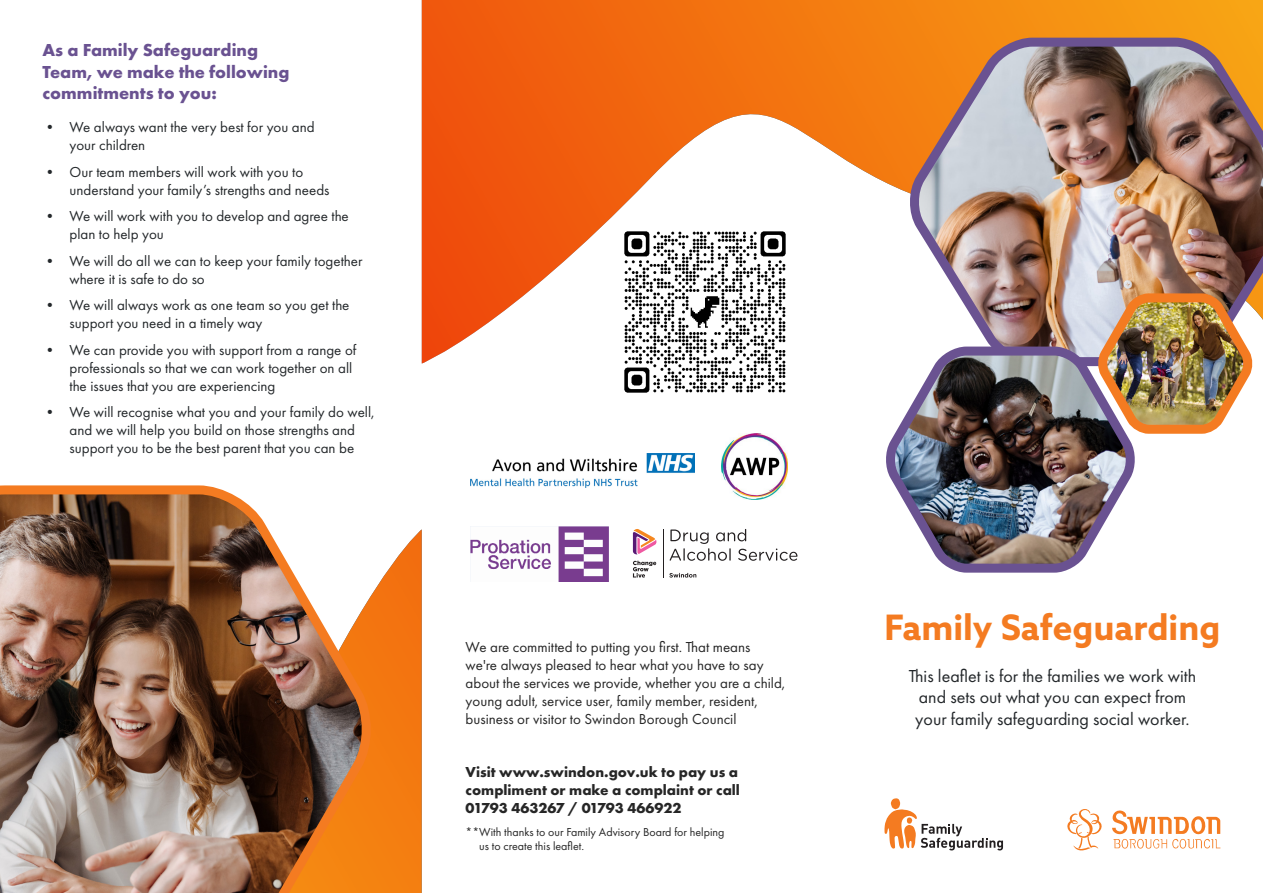
<style>
.page{position:relative;width:1263px;height:893px;background:#fff}
.page>*{position:absolute;margin:0;border:0;box-sizing:border-box;transform-origin:0 0}
.t1{font:700 35.1px "Azo Sans";color:#f47b21}
.t2{font:18px/21.6px "Futura PT";color:#23272a;text-align:center}
.t3{font:700 18px/21.6px "Futura PT";color:#6a5291}
.t4{font:15px/18px "Futura PT";color:#23272a}
.t5{font:15px/18px "Futura PT";color:#262626}
.t6{font:700 15px/18px "Futura PT";color:#262626}
.t7{font:12px/14.4px "Futura PT";color:#262626}
</style>
<div class="page">
<img style="left:624px;top:364px;width:162px;height:29px">
<svg style="left:381px;top:529px;width:41px;height:364px;background:#f28020"></svg>
<svg style="left:422px;top:0;width:841px;height:364px"></svg>
<img style="left:900px;top:33px;width:363px;height:331px">
<svg style="left:1067px;top:809px;width:153px;height:41px"></svg>
<svg style="left:884px;top:798px;width:119px;height:52px"></svg>
<img style="left:877px;top:342px;width:258px;height:231px">
<img style="left:1089px;top:289px;width:172px;height:149px">
<img style="left:0;top:485px;width:381px;height:408px">
<img style="left:471px;top:527px;width:137px;height:54px">
<hr style="left:663px;top:529px;width:1px;height:49px;background:#231f20">
<svg style="left:633px;top:561px;width:23px;height:17px"></svg>
<svg style="left:670px;top:529px;width:127px;height:32px"></svg>
<svg style="left:669px;top:573px;width:27px;height:5px"></svg>
<svg style="left:633px;top:529px;width:23px;height:25px"></svg>
<img style="left:721px;top:434px;width:66px;height:65px">
<img style="left:471px;top:453px;width:223px;height:35px">
<p class="t3" style="left:43px;top:39px;width:248px">As a Family Safeguarding<br>Team, we make the following commitments to you:</p>
<p class="t4" style="left:70px;top:118px;width:247px;text-indent:-27px">• We always want the very best for you and your children</p>
<p class="t4" style="left:70px;top:163px;width:261px;text-indent:-27px">• Our team members will work with you to understand your family’s strengths and needs</p>
<p class="t4" style="left:70px;top:207px;width:281px;text-indent:-27px">• We will work with you to develop and agree the plan to help you</p>
<p class="t4" style="left:70px;top:252px;width:294px;text-indent:-27px">• We will do all we can to keep your family together where it is safe to do so</p>
<p class="t4" style="left:70px;top:296px;width:281px;text-indent:-27px">• We will always work as one team so you get the support you need in a timely way</p>
<p class="t4" style="left:70px;top:341px;width:288px;text-indent:-27px">• We can provide you with support from a range of professionals so that we can work together on all the issues that you are experiencing</p>
<p class="t4" style="left:43px;top:403px;width:334px;text-align:center">• We will recognise what you and your family do well, and we will help you build on those strengths and support you to be the best parent that you can be</p>
<p class="t5" style="left:466px;top:637px;width:321px">We are committed to putting you first. That means we're always pleased to hear what you have to say about the services we provide, whether you are a child, young adult, service user, family member, resident, business or visitor to Swindon Borough Council</p>
<p class="t6" style="left:466px;top:763px;width:276px">Visit www.swindon.gov.uk to pay us a compliment or make a complaint or call<br>01793 463267 / 01793 466922</p>
<p class="t7" style="left:479px;top:825px;width:247px;text-indent:-14px">**With thanks to our Family Advisory Board for helping us to create this leaflet.</p>
<p class="t1" style="left:884px;top:604px;width:337px">Family Safeguarding</p>
<p class="t2" style="left:909px;top:665px;width:289px">This leaflet is for the families we work with and sets out what you can expect from your family safeguarding social worker.</p>
</div>
